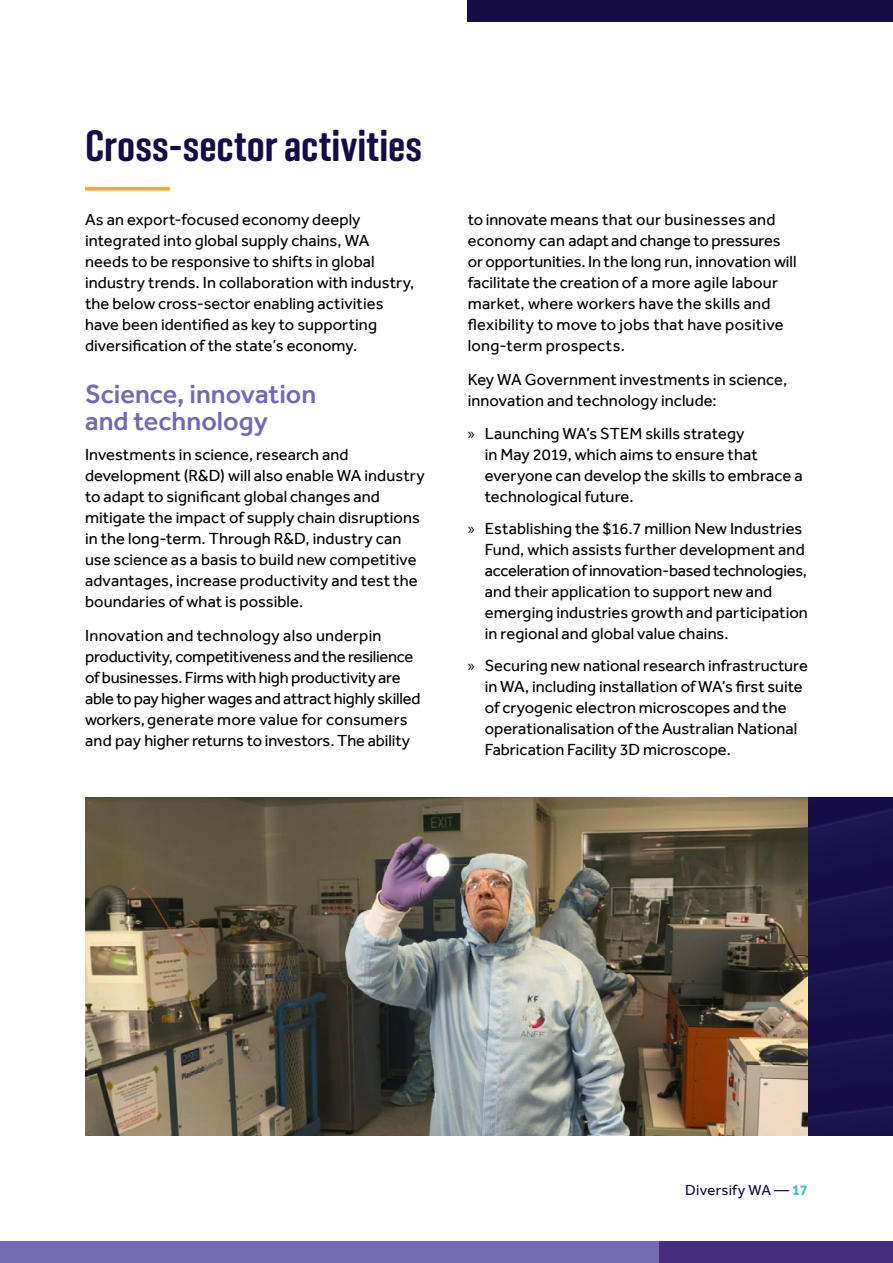
<style>
.page{position:relative;width:893px;height:1263px;background:#fff}
.page>*{position:absolute;margin:0;border:0;box-sizing:border-box;transform-origin:0 0}
.Heading_1{font:600 45px "Geogrotesque Comp";letter-spacing:.005em;color:#160d47}
.Heading_2{font:500 27px/27px "Effra";color:#736ab0}
.Body{font:16.5px/21px "Effra";letter-spacing:.005em;color:#000}
.t1{font:15px "Effra";letter-spacing:.02em;color:#160d47}
.s1{font-family:"Myriad Pro"}
.s2{font-weight:700;color:#35c1d4}
</style>
<div class="page">
<img style="left:85px;top:797px;width:808px;height:338px">
<svg style="left:85px;top:187px;width:85px;height:4px"></svg>
<div style="left:0;top:1242px;width:893px;height:21px;background:#736ab0"></div>
<div style="left:659px;top:1242px;width:234px;height:21px;background:#462d7b"></div>
<div style="left:468px;top:0;width:425px;height:21px;background:#160d47"></div>
<p class="Heading_1" style="left:85px;top:118px;width:338px">Cross-sector activities</p>
<p class="Body" style="left:85px;top:209px;width:331px">As an export‑focused economy deeply integrated into global supply chains, WA needs to be responsive to shifts in global industry trends. In collaboration with industry, the below cross-sector enabling activities have been identified as key to supporting diversification of the state’s economy.</p>
<p class="Heading_2" style="left:85px;top:381px;width:233px">Science, innovation and technology</p>
<p class="Body" style="left:85px;top:444px;width:341px">Investments in science, research and development (R&amp;D) will also enable WA industry to adapt to significant global changes and mitigate the impact of supply chain disruptions in the long-term. Through R&amp;D, industry can use science as a basis to build new competitive advantages, increase productivity and test the boundaries of what is possible.</p>
<p class="Body" style="left:85px;top:624px;width:337px">Innovation and technology also underpin productivity, competitiveness and the resilience of businesses. Firms with high productivity are able to pay higher wages and attract highly skilled workers, generate more value for consumers and pay higher returns to investors. The ability</p>
<p class="Body" style="left:468px;top:209px;width:330px">to innovate means that our businesses and economy can adapt and change to pressures or opportunities. In the long run, innovation will facilitate the creation of a more agile labour market, where workers have the skills and flexibility to move to jobs that have positive long-term prospects.</p>
<p class="Body" style="left:468px;top:368px;width:321px">Key WA Government investments in science, innovation and technology include:</p>
<p class="Body" style="left:485px;top:423px;width:319px;text-indent:-17px"><span class="s1">»</span> Launching WA’s STEM skills strategy<br>in May 2019, which aims to ensure that everyone can develop the skills to embrace a technological future.</p>
<p class="Body" style="left:485px;top:518px;width:325px;text-indent:-17px"><span class="s1">»</span> Establishing the $16.7 million New Industries Fund, which assists further development and acceleration of innovation-based technologies, and their application to support new and emerging industries growth and participation in regional and global value chains.</p>
<p class="Body" style="left:485px;top:654px;width:325px;text-indent:-17px"><span class="s1">»</span> Securing new national research infrastructure in WA, including installation of WA’s first suite of cryogenic electron microscopes and the operationalisation of the Australian National Fabrication Facility 3D microscope.</p>
<p class="t1" style="left:685px;top:1181px;width:124px">Diversify WA — <span class="s2">17</span></p>
</div>
